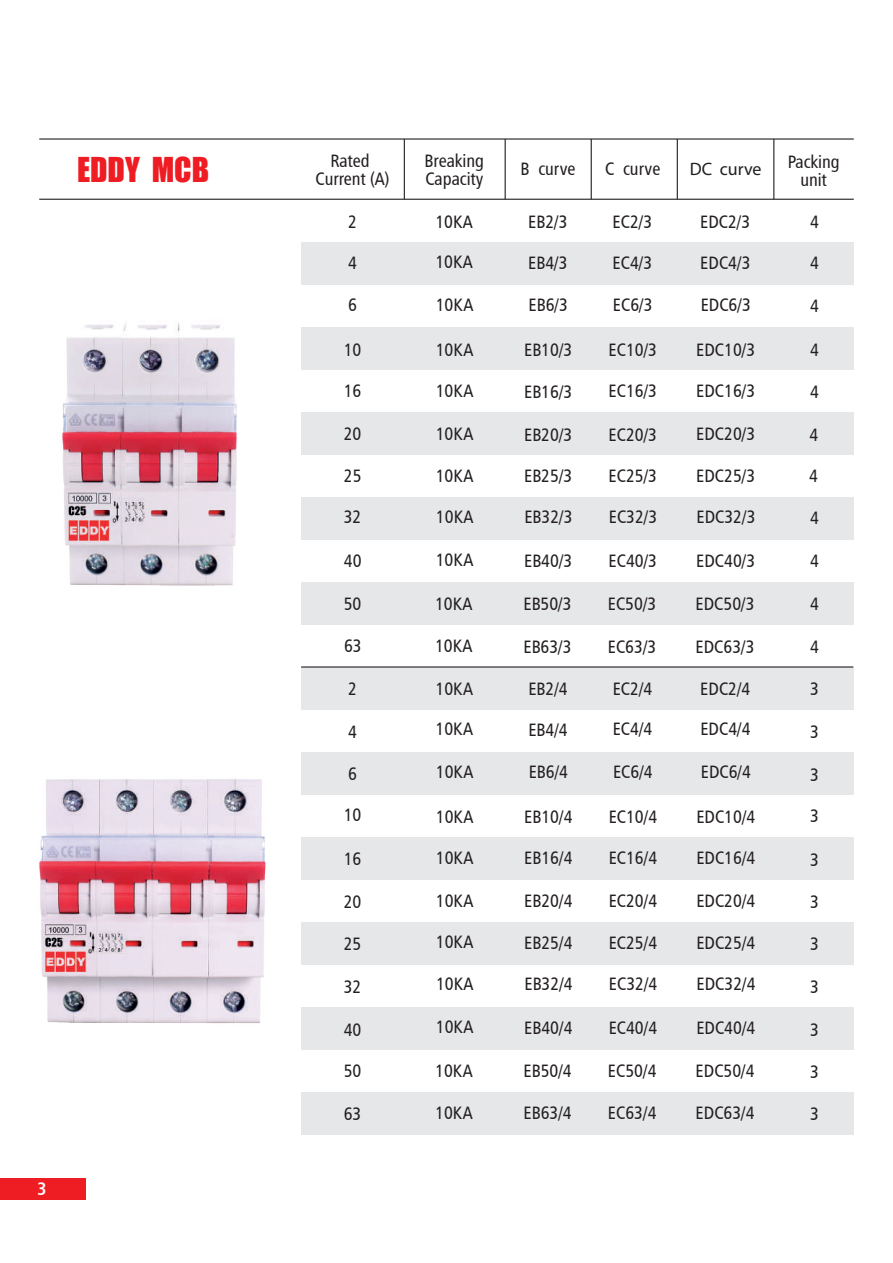
<style>
.page{position:relative;width:893px;height:1263px;background:#fff}
.page>*{position:absolute;margin:0;border:0;box-sizing:border-box;transform-origin:0 0}
.t1{font:31.5px "Impact";color:#ee1d23}
.t2{font:18px/18px "Humanist 777 BT Roman Condensed B";color:#231f20;text-align:center}
.t3{font:18px "Myriad Pro";color:#231f20}
.t4{font:18px "Humanist 777 BT Bold Condensed B";color:#fff}
</style>
<div class="page">
<img style="left:62px;top:322px;width:175px;height:264px">
<img style="left:39px;top:779px;width:227px;height:244px">
<div style="left:0;top:1178px;width:85px;height:21px;background:#ee1d23"></div>
<div style="left:301px;top:242px;width:552px;height:42px;background:#e6e7e9"></div>
<div style="left:301px;top:327px;width:552px;height:42px;background:#e6e7e9"></div>
<div style="left:301px;top:412px;width:552px;height:42px;background:#e6e7e9"></div>
<div style="left:301px;top:497px;width:552px;height:42px;background:#e6e7e9"></div>
<div style="left:301px;top:582px;width:552px;height:42px;background:#e6e7e9"></div>
<div style="left:301px;top:667px;width:552px;height:42px;background:#e6e7e9"></div>
<div style="left:301px;top:752px;width:552px;height:42px;background:#e6e7e9"></div>
<div style="left:301px;top:837px;width:552px;height:43px;background:#e6e7e9"></div>
<div style="left:301px;top:922px;width:552px;height:43px;background:#e6e7e9"></div>
<div style="left:301px;top:1007px;width:552px;height:43px;background:#e6e7e9"></div>
<div style="left:301px;top:1092px;width:552px;height:43px;background:#e6e7e9"></div>
<hr style="left:39px;top:199px;width:815px;height:1px;background:#231f20">
<hr style="left:301px;top:666px;width:552px;height:1px;background:#231f20">
<hr style="left:39px;top:138px;width:815px;height:2px;background:#231f20">
<hr style="left:505px;top:139px;width:1px;height:60px;background:#231f20">
<hr style="left:404px;top:139px;width:1px;height:60px;background:#231f20">
<hr style="left:591px;top:139px;width:1px;height:60px;background:#231f20">
<hr style="left:677px;top:139px;width:1px;height:60px;background:#231f20">
<hr style="left:773px;top:139px;width:1px;height:60px;background:#231f20">
<h1 class="t1" style="left:77px;top:145px;width:134px">EDDY MCB</h1>
<p class="t4" style="left:37px;top:1177px;width:11px">3</p>
<p class="t2" style="left:425px;top:151px;width:61px;text-align:left">Breaking<br>Capacity</p>
<p class="t2" style="left:315px;top:151px;width:75px">Rated<br>Current (A)</p>
<p class="t2" style="left:788px;top:153px;width:54px">Packing unit</p>
<p class="t2" style="left:521px;top:160px;width:57px">B curve</p>
<p class="t2" style="left:605px;top:160px;width:57px">C curve</p>
<p class="t3" style="left:690px;top:158px;width:73px">DC curve</p>
<p class="t2" style="left:348px;top:212px;width:10px">2</p>
<p class="t2" style="left:348px;top:253px;width:10px">4</p>
<p class="t2" style="left:348px;top:296px;width:10px">6</p>
<p class="t2" style="left:344px;top:340px;width:19px">10</p>
<p class="t2" style="left:344px;top:382px;width:19px">16</p>
<p class="t2" style="left:344px;top:425px;width:19px">20</p>
<p class="t2" style="left:344px;top:466px;width:19px">25</p>
<p class="t2" style="left:344px;top:508px;width:19px">32</p>
<p class="t2" style="left:344px;top:551px;width:19px">40</p>
<p class="t2" style="left:344px;top:594px;width:19px">50</p>
<p class="t2" style="left:344px;top:637px;width:19px">63</p>
<p class="t2" style="left:348px;top:679px;width:10px">2</p>
<p class="t2" style="left:348px;top:722px;width:10px">4</p>
<p class="t2" style="left:348px;top:764px;width:10px">6</p>
<p class="t2" style="left:344px;top:805px;width:19px">10</p>
<p class="t2" style="left:344px;top:849px;width:19px">16</p>
<p class="t2" style="left:344px;top:892px;width:19px">20</p>
<p class="t2" style="left:344px;top:934px;width:19px">25</p>
<p class="t2" style="left:344px;top:977px;width:19px">32</p>
<p class="t2" style="left:344px;top:1020px;width:19px">40</p>
<p class="t2" style="left:344px;top:1061px;width:19px">50</p>
<p class="t2" style="left:344px;top:1104px;width:19px">63</p>
<p class="t2" style="left:435px;top:212px;width:39px">10KA</p>
<p class="t2" style="left:435px;top:253px;width:39px">10KA</p>
<p class="t2" style="left:436px;top:295px;width:39px">10KA</p>
<p class="t2" style="left:436px;top:340px;width:39px">10KA</p>
<p class="t2" style="left:436px;top:381px;width:39px">10KA</p>
<p class="t2" style="left:436px;top:424px;width:39px">10KA</p>
<p class="t2" style="left:436px;top:466px;width:39px">10KA</p>
<p class="t2" style="left:436px;top:507px;width:39px">10KA</p>
<p class="t2" style="left:436px;top:551px;width:39px">10KA</p>
<p class="t2" style="left:435px;top:594px;width:39px">10KA</p>
<p class="t2" style="left:435px;top:637px;width:39px">10KA</p>
<p class="t2" style="left:435px;top:679px;width:39px">10KA</p>
<p class="t2" style="left:435px;top:719px;width:39px">10KA</p>
<p class="t2" style="left:436px;top:762px;width:39px">10KA</p>
<p class="t2" style="left:436px;top:807px;width:39px">10KA</p>
<p class="t2" style="left:436px;top:848px;width:39px">10KA</p>
<p class="t2" style="left:436px;top:891px;width:39px">10KA</p>
<p class="t2" style="left:436px;top:933px;width:39px">10KA</p>
<p class="t2" style="left:436px;top:974px;width:39px">10KA</p>
<p class="t2" style="left:436px;top:1018px;width:39px">10KA</p>
<p class="t2" style="left:435px;top:1061px;width:39px">10KA</p>
<p class="t2" style="left:435px;top:1103px;width:39px">10KA</p>
<p class="t2" style="left:528px;top:213px;width:41px">EB2/3</p>
<p class="t2" style="left:528px;top:253px;width:41px">EB4/3</p>
<p class="t2" style="left:529px;top:296px;width:41px">EB6/3</p>
<p class="t2" style="left:524px;top:341px;width:50px">EB10/3</p>
<p class="t2" style="left:524px;top:382px;width:50px">EB16/3</p>
<p class="t2" style="left:524px;top:425px;width:50px">EB20/3</p>
<p class="t2" style="left:524px;top:466px;width:50px">EB25/3</p>
<p class="t2" style="left:524px;top:508px;width:50px">EB32/3</p>
<p class="t2" style="left:524px;top:551px;width:50px">EB40/3</p>
<p class="t2" style="left:523px;top:595px;width:50px">EB50/3</p>
<p class="t2" style="left:523px;top:637px;width:50px">EB63/3</p>
<p class="t2" style="left:528px;top:680px;width:41px">EB2/4</p>
<p class="t2" style="left:528px;top:720px;width:41px">EB4/4</p>
<p class="t2" style="left:529px;top:763px;width:41px">EB6/4</p>
<p class="t2" style="left:524px;top:807px;width:50px">EB10/4</p>
<p class="t2" style="left:524px;top:849px;width:50px">EB16/4</p>
<p class="t2" style="left:524px;top:892px;width:50px">EB20/4</p>
<p class="t2" style="left:524px;top:933px;width:50px">EB25/4</p>
<p class="t2" style="left:524px;top:974px;width:50px">EB32/4</p>
<p class="t2" style="left:524px;top:1018px;width:50px">EB40/4</p>
<p class="t2" style="left:524px;top:1061px;width:50px">EB50/4</p>
<p class="t2" style="left:524px;top:1104px;width:50px">EB63/4</p>
<p class="t2" style="left:613px;top:213px;width:41px">EC2/3</p>
<p class="t2" style="left:613px;top:253px;width:41px">EC4/3</p>
<p class="t2" style="left:613px;top:296px;width:41px">EC6/3</p>
<p class="t2" style="left:609px;top:341px;width:50px">EC10/3</p>
<p class="t2" style="left:609px;top:382px;width:50px">EC16/3</p>
<p class="t2" style="left:609px;top:425px;width:50px">EC20/3</p>
<p class="t2" style="left:609px;top:466px;width:50px">EC25/3</p>
<p class="t2" style="left:609px;top:508px;width:50px">EC32/3</p>
<p class="t2" style="left:609px;top:551px;width:50px">EC40/3</p>
<p class="t2" style="left:608px;top:595px;width:50px">EC50/3</p>
<p class="t2" style="left:608px;top:637px;width:50px">EC63/3</p>
<p class="t2" style="left:613px;top:680px;width:41px">EC2/4</p>
<p class="t2" style="left:613px;top:720px;width:41px">EC4/4</p>
<p class="t2" style="left:613px;top:763px;width:41px">EC6/4</p>
<p class="t2" style="left:609px;top:807px;width:50px">EC10/4</p>
<p class="t2" style="left:609px;top:849px;width:50px">EC16/4</p>
<p class="t2" style="left:609px;top:892px;width:50px">EC20/4</p>
<p class="t2" style="left:609px;top:933px;width:50px">EC25/4</p>
<p class="t2" style="left:609px;top:974px;width:50px">EC32/4</p>
<p class="t2" style="left:609px;top:1018px;width:50px">EC40/4</p>
<p class="t2" style="left:608px;top:1061px;width:50px">EC50/4</p>
<p class="t2" style="left:608px;top:1104px;width:50px">EC63/4</p>
<p class="t2" style="left:700px;top:213px;width:52px">EDC2/3</p>
<p class="t2" style="left:700px;top:253px;width:52px">EDC4/3</p>
<p class="t2" style="left:701px;top:296px;width:52px">EDC6/3</p>
<p class="t2" style="left:696px;top:341px;width:61px">EDC10/3</p>
<p class="t2" style="left:696px;top:382px;width:61px">EDC16/3</p>
<p class="t2" style="left:696px;top:425px;width:61px">EDC20/3</p>
<p class="t2" style="left:696px;top:466px;width:61px">EDC25/3</p>
<p class="t2" style="left:696px;top:508px;width:61px">EDC32/3</p>
<p class="t2" style="left:696px;top:551px;width:61px">EDC40/3</p>
<p class="t2" style="left:695px;top:595px;width:61px">EDC50/3</p>
<p class="t2" style="left:695px;top:637px;width:61px">EDC63/3</p>
<p class="t2" style="left:700px;top:680px;width:52px">EDC2/4</p>
<p class="t2" style="left:700px;top:720px;width:52px">EDC4/4</p>
<p class="t2" style="left:701px;top:763px;width:52px">EDC6/4</p>
<p class="t2" style="left:696px;top:807px;width:61px">EDC10/4</p>
<p class="t2" style="left:696px;top:849px;width:61px">EDC16/4</p>
<p class="t2" style="left:696px;top:892px;width:61px">EDC20/4</p>
<p class="t2" style="left:696px;top:933px;width:61px">EDC25/4</p>
<p class="t2" style="left:697px;top:974px;width:61px">EDC32/4</p>
<p class="t2" style="left:696px;top:1018px;width:61px">EDC40/4</p>
<p class="t2" style="left:696px;top:1061px;width:61px">EDC50/4</p>
<p class="t2" style="left:696px;top:1104px;width:61px">EDC63/4</p>
<p class="t2" style="left:810px;top:213px;width:10px">4</p>
<p class="t2" style="left:810px;top:253px;width:10px">4</p>
<p class="t2" style="left:810px;top:296px;width:10px">4</p>
<p class="t2" style="left:810px;top:340px;width:10px">4</p>
<p class="t2" style="left:810px;top:382px;width:10px">4</p>
<p class="t2" style="left:810px;top:425px;width:10px">4</p>
<p class="t2" style="left:809px;top:466px;width:10px">4</p>
<p class="t2" style="left:810px;top:508px;width:10px">4</p>
<p class="t2" style="left:810px;top:551px;width:10px">4</p>
<p class="t2" style="left:810px;top:595px;width:10px">4</p>
<p class="t2" style="left:810px;top:637px;width:10px">4</p>
<p class="t2" style="left:810px;top:680px;width:10px">3</p>
<p class="t2" style="left:810px;top:722px;width:10px">3</p>
<p class="t2" style="left:810px;top:765px;width:10px">3</p>
<p class="t2" style="left:810px;top:806px;width:10px">3</p>
<p class="t2" style="left:810px;top:850px;width:10px">3</p>
<p class="t2" style="left:810px;top:892px;width:10px">3</p>
<p class="t2" style="left:810px;top:935px;width:10px">3</p>
<p class="t2" style="left:810px;top:978px;width:10px">3</p>
<p class="t2" style="left:810px;top:1020px;width:10px">3</p>
<p class="t2" style="left:810px;top:1062px;width:10px">3</p>
<p class="t2" style="left:810px;top:1105px;width:10px">3</p>
</div>
